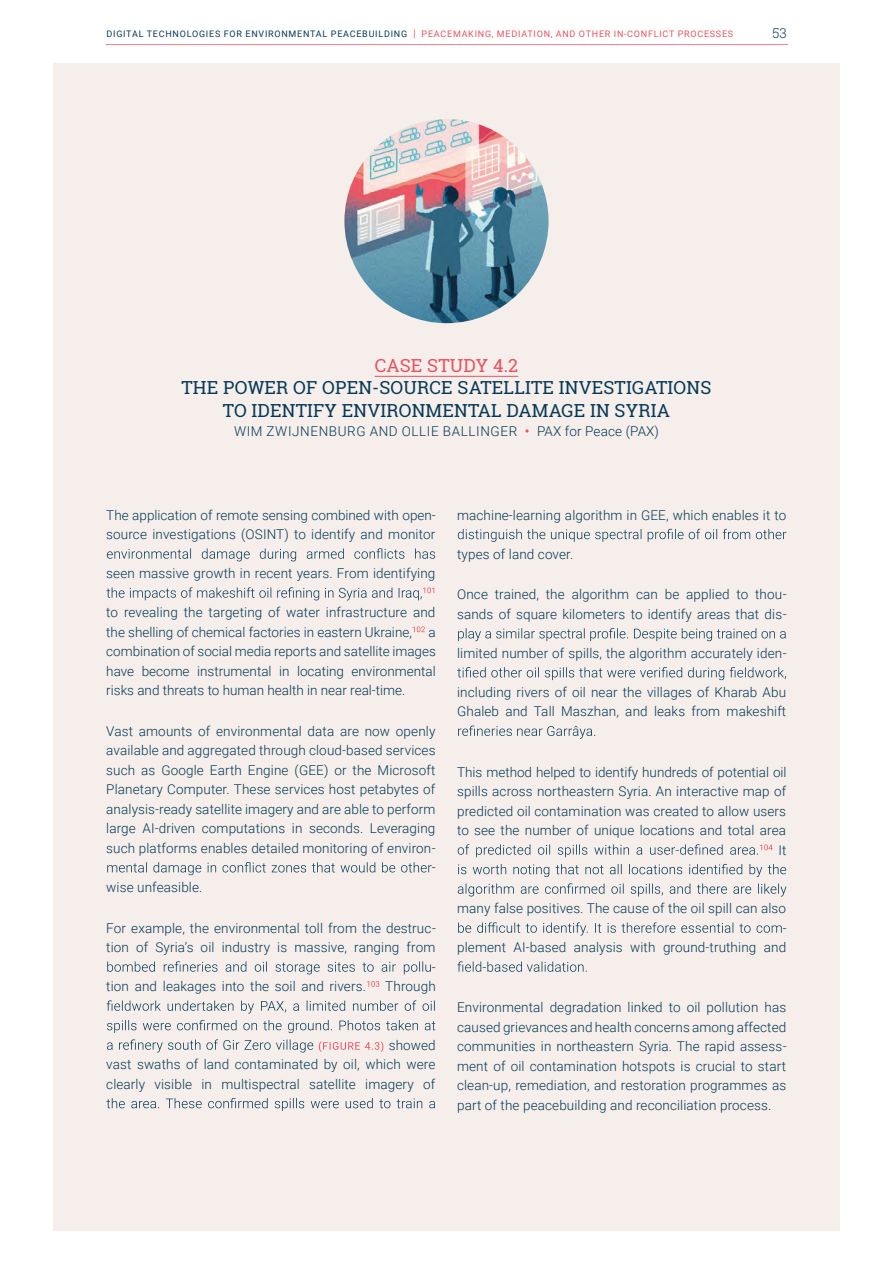
<style>
.page{position:relative;width:893px;height:1263px;background:#fff}
.page>*{position:absolute;margin:0;border:0;box-sizing:border-box;transform-origin:0 0}
.t1{font:18px/22.5px "Roboto Slab";letter-spacing:.01em;color:#053956;text-align:center}
.t2{font:18px "Roboto Slab";letter-spacing:.01em;color:#ea5160}
.t3{font:300 13.5px/19.5px "Roboto";letter-spacing:.01em;color:#053956}
.t4{font:300 13.5px "Roboto";letter-spacing:.045em;color:#053956}
.t5{font:300 13.5px "Roboto Slab";color:#053956}
.t6{font:9px "Roboto";letter-spacing:.085em;color:#ea5160}
.s1{color:#053956}
.s2{font-size:10.8px}
.s3{font-weight:500;color:#ea5160}
</style>
<div class="page">
<div style="left:53px;top:64px;width:787px;height:1167px;background:#f5eeea"></div>
<hr style="left:375px;top:376px;width:143px;height:1px;background:#ea5160">
<svg style="left:107px;top:548px;width:328px;height:13px"></svg>
<svg style="left:106px;top:587px;width:328px;height:13px"></svg>
<svg style="left:413px;top:626px;width:12px;height:6px"></svg>
<svg style="left:107px;top:862px;width:325px;height:13px"></svg>
<svg style="left:107px;top:961px;width:324px;height:13px"></svg>
<svg style="left:367px;top:981px;width:12px;height:6px"></svg>
<svg style="left:107px;top:1000px;width:328px;height:13px"></svg>
<svg style="left:107px;top:1020px;width:328px;height:13px"></svg>
<svg style="left:107px;top:1039px;width:206px;height:13px"></svg>
<svg style="left:319px;top:1041px;width:64px;height:11px"></svg>
<svg style="left:106px;top:1098px;width:329px;height:13px"></svg>
<svg style="left:458px;top:529px;width:328px;height:13px"></svg>
<svg style="left:458px;top:628px;width:328px;height:13px"></svg>
<svg style="left:457px;top:667px;width:329px;height:13px"></svg>
<svg style="left:458px;top:725px;width:137px;height:14px"></svg>
<svg style="left:458px;top:844px;width:315px;height:13px"></svg>
<svg style="left:458px;top:864px;width:328px;height:13px"></svg>
<svg style="left:458px;top:883px;width:328px;height:13px"></svg>
<svg style="left:458px;top:922px;width:324px;height:13px"></svg>
<svg style="left:457px;top:961px;width:130px;height:11px"></svg>
<img style="left:344px;top:119px;width:205px;height:204px;border-radius:102px">
<svg style="left:107px;top:44px;width:680px;height:1px"></svg>
<p class="t6" style="left:106px;top:28px;width:628px"><span class="s1">DIGITAL TECHNOLOGIES FOR ENVIRONMENTAL PEACEBUILDING</span> <span class="s2">|</span> PEACEMAKING, MEDIATION, AND OTHER IN-CONFLICT PROCESSES</p>
<p class="t5" style="left:772px;top:24px;width:16px">53</p>
<h1 class="t2" style="left:375px;top:353px;width:145px">CASE STUDY 4.2</h1>
<h1 class="t1" style="left:181px;top:376px;width:531px">THE POWER OF OPEN-SOURCE SATELLITE INVESTIGATIONS<br>TO IDENTIFY ENVIRONMENTAL DAMAGE IN SYRIA</h1>
<p class="t4" style="left:234px;top:422px;width:426px">WIM ZWIJNENBURG AND OLLIE BALLINGER <span class="s3">•</span> PAX for Peace (PAX)</p>
<p class="t3" style="left:106px;top:505px;width:331px">The application of remote sensing combined with open&shy;source investigations (OSINT) to identify and monitor</p>
<p class="t3" style="left:106px;top:563px;width:331px">seen massive growth in recent years. From identifying</p>
<p class="t3" style="left:106px;top:602px;width:331px;text-align:justify">to revealing the targeting of water infrastructure and the shelling of chemical factories in eastern Ukraine, a combination of social media reports and satellite images have become instrumental in locating environmental risks and threats to human health in near real-time.</p>
<p class="t3" style="left:106px;top:721px;width:331px">Vast amounts of environmental data are now openly</p>
<p class="t3" style="left:106px;top:740px;width:331px">available and aggregated through cloud-based services</p>
<p class="t3" style="left:106px;top:760px;width:331px">such as Google Earth Engine (GEE) or the Microsoft</p>
<p class="t3" style="left:106px;top:779px;width:331px">Planetary Computer. These services host petabytes of</p>
<p class="t3" style="left:106px;top:799px;width:331px">analysis-ready satellite imagery and are able to perform</p>
<p class="t3" style="left:106px;top:818px;width:331px">large AI-driven computations in seconds. Leveraging</p>
<p class="t3" style="left:106px;top:838px;width:331px">such platforms enables detailed monitoring of environ-</p>
<p class="t3" style="left:432px;top:857px;width:5px">-</p>
<p class="t3" style="left:106px;top:877px;width:98px">wise unfeasible.</p>
<p class="t3" style="left:106px;top:917px;width:331px">For example, the environmental toll from the destruc-</p>
<p class="t3" style="left:106px;top:937px;width:330px">tion of Syria’s oil industry is massive, ranging from</p>
<p class="t3" style="left:432px;top:956px;width:5px">-</p>
<p class="t3" style="left:106px;top:976px;width:261px">tion and leakages into the soil and rivers.</p>
<p class="t3" style="left:385px;top:976px;width:52px">Through</p>
<p class="t3" style="left:106px;top:1035px;width:331px;text-align:justify;text-indent:282px">showed vast swaths of land contaminated by oil, which were clearly visible in multispectral satellite imagery of</p>
<p class="t3" style="left:457px;top:504px;width:331px">machine-learning algorithm in GEE, which enables it to</p>
<p class="t3" style="left:457px;top:543px;width:118px">types of land cover.</p>
<p class="t3" style="left:457px;top:584px;width:331px">Once trained, the algorithm can be applied to thou&shy;sands of square kilometers to identify areas that dis-</p>
<p class="t3" style="left:457px;top:643px;width:331px">limited number of spills, the algorithm accurately iden-</p>
<p class="t3" style="left:457px;top:682px;width:331px">including rivers of oil near the villages of Kharab Abu<br>Ghaleb and Tall Maszhan, and leaks from makeshift</p>
<p class="t3" style="left:457px;top:761px;width:331px;text-align:right">This method helped to identify hundreds of potential oil spills across northeastern Syria. An interactive map of predicted oil contamination was created to allow users to see the number of unique locations and total area It</p>
<p class="t3" style="left:457px;top:898px;width:331px;text-align:right">many false positives. The cause of the oil spill can also -<br>plement AI-based analysis with ground-truthing and</p>
<p class="t3" style="left:457px;top:997px;width:331px;text-align:justify">Environmental degradation linked to oil pollution has caused grievances and health concerns among affected communities in northeastern Syria. The rapid assess&shy;ment of oil contamination hotspots is crucial to start clean-up, remediation, and restoration programmes as part of the peacebuilding and reconciliation process.</p>
</div>
